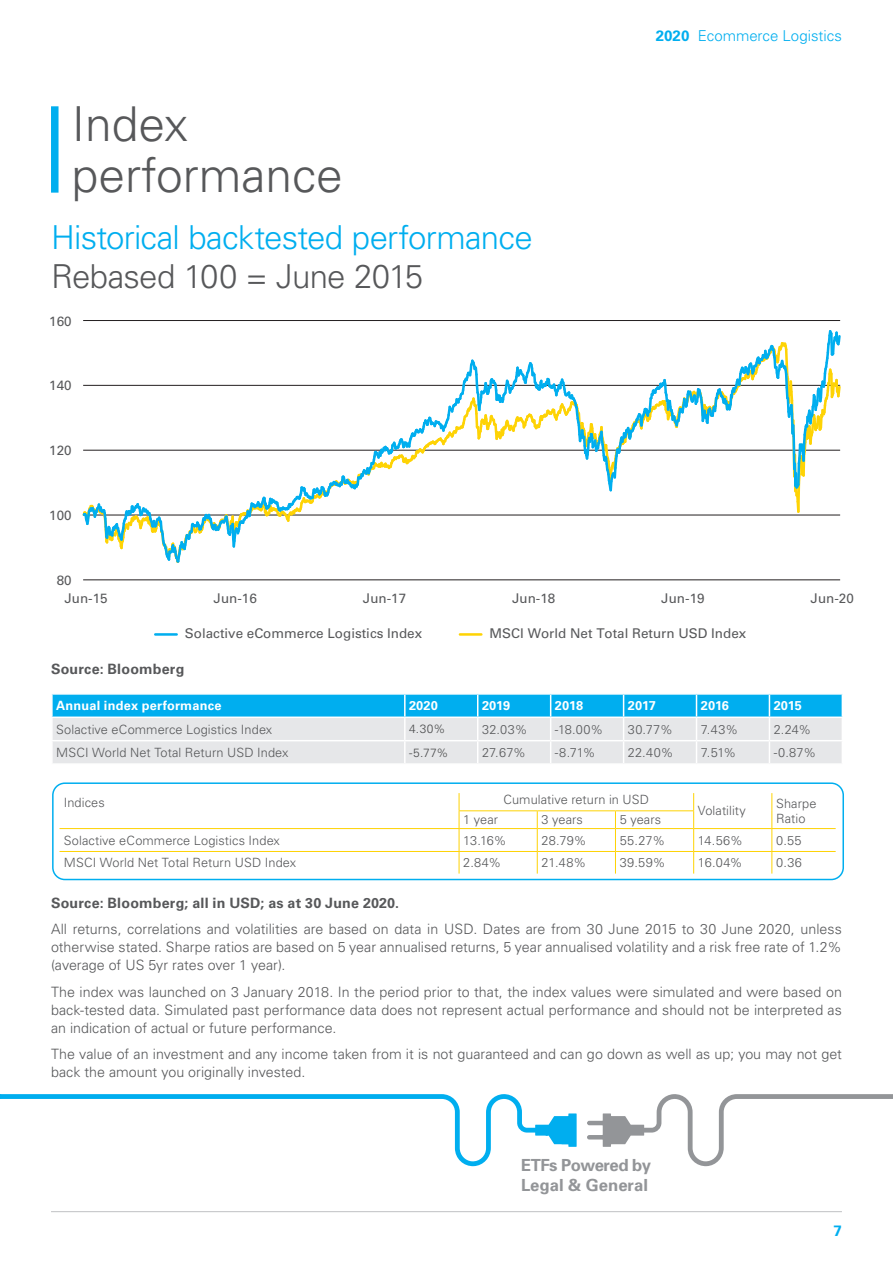
<style>
.page{position:relative;width:893px;height:1263px;background:#fff}
.page>*{position:absolute;margin:0;border:0;box-sizing:border-box;transform-origin:0 0}
.t1{font:300 48px/51px "Univers LT Std";color:#57585a}
.t2{font:300 33px "Univers LT Std";letter-spacing:-.02em;color:#00aeef}
.t3{font:300 33px "Univers LT Std";letter-spacing:-.02em;color:#57585a}
.t4{font:700 16.65px/20px "Univers";letter-spacing:-.015em;color:#939598}
._00a_Header_Verso{font:300 15px "Univers LT Std";color:#00aeef}
._00a_Folio_Verso{font:700 15px "Univers LT Std";color:#00aeef}
.SourceWhite{font:300 14.25px/18px "Univers LT Std";color:#57585a;text-align:justify}
.SourceWhite-2{font:700 14.25px "Univers LT Std";letter-spacing:.015em;color:#57585a}
.t5{font:13.5px "Univers LT Std";color:#57585a}
.Body_8{font:300 12.75px "Univers LT Std";letter-spacing:.01em;color:#57585a}
.Body_8-2{font:700 12.75px "Univers LT Std";letter-spacing:.01em;color:#fff}
.Body_8-3{font:300 12px "Univers LT Std";color:#4b4c4d}
.s1{font-weight:700}
</style>
<div class="page">
<hr style="left:83px;top:580px;width:757px;height:1px;background:#231f20">
<hr style="left:83px;top:320px;width:757px;height:1px;background:#231f20">
<hr style="left:155px;top:633px;width:22px;height:3px;background:#00aeef">
<hr style="left:460px;top:633px;width:21px;height:3px;background:#fed304">
<svg style="left:82px;top:330px;width:759px;height:233px"></svg>
<hr style="left:51px;top:1211px;width:791px;height:1px;background:#c7c8ca">
<div style="left:51px;top:106px;width:8px;height:87px;background:#00aeef"></div>
<svg style="left:587px;top:1094px;width:306px;height:73px"></svg>
<svg style="left:0;top:1094px;width:577px;height:73px"></svg>
<div style="left:52px;top:782px;width:792px;height:98px;border:2px solid #00aeef;border-radius:12px"></div>
<svg style="left:52px;top:694px;width:791px;height:69px;background:#9ed6eb"></svg>
<hr style="left:51px;top:716px;width:354px;height:2px;background:#fff">
<hr style="left:405px;top:716px;width:73px;height:2px;background:#fff">
<hr style="left:478px;top:716px;width:73px;height:2px;background:#fff">
<hr style="left:551px;top:716px;width:73px;height:2px;background:#fff">
<hr style="left:624px;top:716px;width:72px;height:2px;background:#fff">
<hr style="left:696px;top:716px;width:73px;height:2px;background:#fff">
<hr style="left:769px;top:716px;width:74px;height:2px;background:#fff">
<hr style="left:459px;top:810px;width:78px;height:1px;background:#fed304">
<hr style="left:537px;top:810px;width:78px;height:1px;background:#fed304">
<hr style="left:615px;top:810px;width:79px;height:1px;background:#fed304">
<hr style="left:60px;top:828px;width:399px;height:1px;background:#fed304">
<hr style="left:459px;top:828px;width:78px;height:1px;background:#fed304">
<hr style="left:537px;top:828px;width:78px;height:1px;background:#fed304">
<hr style="left:615px;top:828px;width:79px;height:1px;background:#fed304">
<hr style="left:694px;top:828px;width:78px;height:1px;background:#fed304">
<hr style="left:772px;top:828px;width:64px;height:1px;background:#fed304">
<svg style="left:459px;top:793px;width:1px;height:80px"></svg>
<svg style="left:537px;top:811px;width:1px;height:62px"></svg>
<svg style="left:615px;top:811px;width:1px;height:62px"></svg>
<svg style="left:693px;top:793px;width:1px;height:80px"></svg>
<svg style="left:771px;top:793px;width:1px;height:80px"></svg>
<hr style="left:60px;top:851px;width:399px;height:1px;background:#fed304">
<hr style="left:459px;top:851px;width:78px;height:1px;background:#fed304">
<hr style="left:537px;top:851px;width:78px;height:1px;background:#fed304">
<hr style="left:615px;top:851px;width:79px;height:1px;background:#fed304">
<hr style="left:694px;top:851px;width:78px;height:1px;background:#fed304">
<hr style="left:772px;top:851px;width:64px;height:1px;background:#fed304">
<p class="t1" style="left:72px;top:99px;width:273px">Index performance</p>
<p class="t2" style="left:51px;top:218px;width:483px">Historical backtested performance</p>
<p class="t3" style="left:51px;top:256px;width:374px">Rebased 100 = June 2015</p>
<p class="t5" style="left:49px;top:313px;width:24px">160</p>
<p class="t5" style="left:49px;top:378px;width:24px">140</p>
<p class="t5" style="left:49px;top:442px;width:24px">120</p>
<p class="t5" style="left:49px;top:507px;width:24px">100</p>
<p class="t5" style="left:57px;top:572px;width:16px">80</p>
<p class="_00a_Header_Verso" style="left:656px;top:26px;width:188px"><span class="s1">2020</span> Ecommerce Logistics</p>
<p class="t5" style="left:64px;top:590px;width:45px">Jun-15</p>
<p class="t5" style="left:214px;top:590px;width:45px">Jun-16</p>
<p class="t5" style="left:363px;top:590px;width:45px">Jun-17</p>
<p class="t5" style="left:512px;top:590px;width:45px">Jun-18</p>
<p class="t5" style="left:661px;top:590px;width:45px">Jun-19</p>
<p class="t5" style="left:810px;top:590px;width:45px">Jun-20</p>
<p class="t5" style="left:185px;top:625px;width:239px">Solactive eCommerce Logistics Index</p>
<p class="t5" style="left:490px;top:625px;width:258px">MSCI World Net Total Return USD Index</p>
<p class="SourceWhite-2" style="left:51px;top:660px;width:135px">Source: Bloomberg</p>
<p class="Body_8-2" style="left:56px;top:698px;width:167px">Annual index performance</p>
<p class="Body_8-2" style="left:409px;top:698px;width:30px">2020</p>
<p class="Body_8-2" style="left:482px;top:698px;width:30px">2019</p>
<p class="Body_8-2" style="left:555px;top:698px;width:30px">2018</p>
<p class="Body_8-2" style="left:628px;top:698px;width:30px">2017</p>
<p class="Body_8-2" style="left:701px;top:698px;width:30px">2016</p>
<p class="Body_8-2" style="left:774px;top:698px;width:30px">2015</p>
<p class="Body_8" style="left:56px;top:721px;width:218px">Solactive eCommerce Logistics Index</p>
<p class="Body_8-3" style="left:409px;top:722px;width:38px">4.30%</p>
<p class="Body_8" style="left:482px;top:721px;width:47px">32.03%</p>
<p class="Body_8" style="left:555px;top:721px;width:50px">-18.00%</p>
<p class="Body_8" style="left:628px;top:721px;width:47px">30.77%</p>
<p class="Body_8" style="left:701px;top:721px;width:39px">7.43%</p>
<p class="Body_8" style="left:774px;top:721px;width:39px">2.24%</p>
<p class="Body_8" style="left:56px;top:745px;width:234px">MSCI World Net Total Return USD Index</p>
<p class="Body_8-3" style="left:409px;top:745px;width:41px">-5.77%</p>
<p class="Body_8" style="left:482px;top:745px;width:46px">27.67%</p>
<p class="Body_8" style="left:555px;top:745px;width:42px">-8.71%</p>
<p class="Body_8" style="left:628px;top:745px;width:47px">22.40%</p>
<p class="Body_8" style="left:701px;top:745px;width:37px">7.51%</p>
<p class="Body_8" style="left:774px;top:745px;width:44px">-0.87%</p>
<p class="Body_8" style="left:64px;top:794px;width:42px">Indices</p>
<p class="Body_8" style="left:504px;top:791px;width:147px">Cumulative return in USD</p>
<p class="Body_8" style="left:776px;top:796px;width:42px">Sharpe</p>
<p class="Body_8" style="left:698px;top:803px;width:50px">Volatility</p>
<p class="Body_8" style="left:463px;top:812px;width:36px">1 year</p>
<p class="Body_8" style="left:541px;top:812px;width:43px">3 years</p>
<p class="Body_8" style="left:620px;top:812px;width:43px">5 years</p>
<p class="Body_8" style="left:776px;top:811px;width:31px">Ratio</p>
<p class="Body_8" style="left:64px;top:832px;width:218px">Solactive eCommerce Logistics Index</p>
<p class="Body_8" style="left:463px;top:832px;width:45px">13.16%</p>
<p class="Body_8" style="left:541px;top:832px;width:47px">28.79%</p>
<p class="Body_8" style="left:620px;top:832px;width:47px">55.27%</p>
<p class="Body_8" style="left:698px;top:832px;width:47px">14.56%</p>
<p class="Body_8" style="left:776px;top:832px;width:27px">0.55</p>
<p class="Body_8" style="left:64px;top:855px;width:234px">MSCI World Net Total Return USD Index</p>
<p class="Body_8" style="left:463px;top:855px;width:39px">2.84%</p>
<p class="Body_8" style="left:541px;top:855px;width:46px">21.48%</p>
<p class="Body_8" style="left:620px;top:855px;width:47px">39.59%</p>
<p class="Body_8" style="left:698px;top:855px;width:46px">16.04%</p>
<p class="Body_8" style="left:776px;top:855px;width:27px">0.36</p>
<p class="SourceWhite-2" style="left:51px;top:894px;width:350px">Source: Bloomberg; all in USD; as at 30 June 2020.</p>
<p class="SourceWhite" style="left:51px;top:920px;width:792px">All returns, correlations and volatilities are based on data in USD. Dates are from 30 June 2015 to 30 June 2020, unless otherwise stated. Sharpe ratios are based on 5 year annualised returns, 5 year annualised volatility and a risk free rate of 1.2% (average of US 5yr rates over 1 year).</p>
<p class="SourceWhite" style="left:51px;top:982px;width:792px">The index was launched on 3 January 2018. In the period prior to that, the index values were simulated and were based on back-tested data. Simulated past performance data does not represent actual performance and should not be interpreted as an indication of actual or future performance.</p>
<p class="SourceWhite" style="left:51px;top:1045px;width:792px">The value of an investment and any income taken from it is not guaranteed and can go down as well as up; you may not get back the amount you originally invested.</p>
<p class="t4" style="left:521px;top:1155px;width:132px">ETFs Powered by<br>Legal &amp; General</p>
<p class="_00a_Folio_Verso" style="left:834px;top:1221px;width:10px">7</p>
</div>
